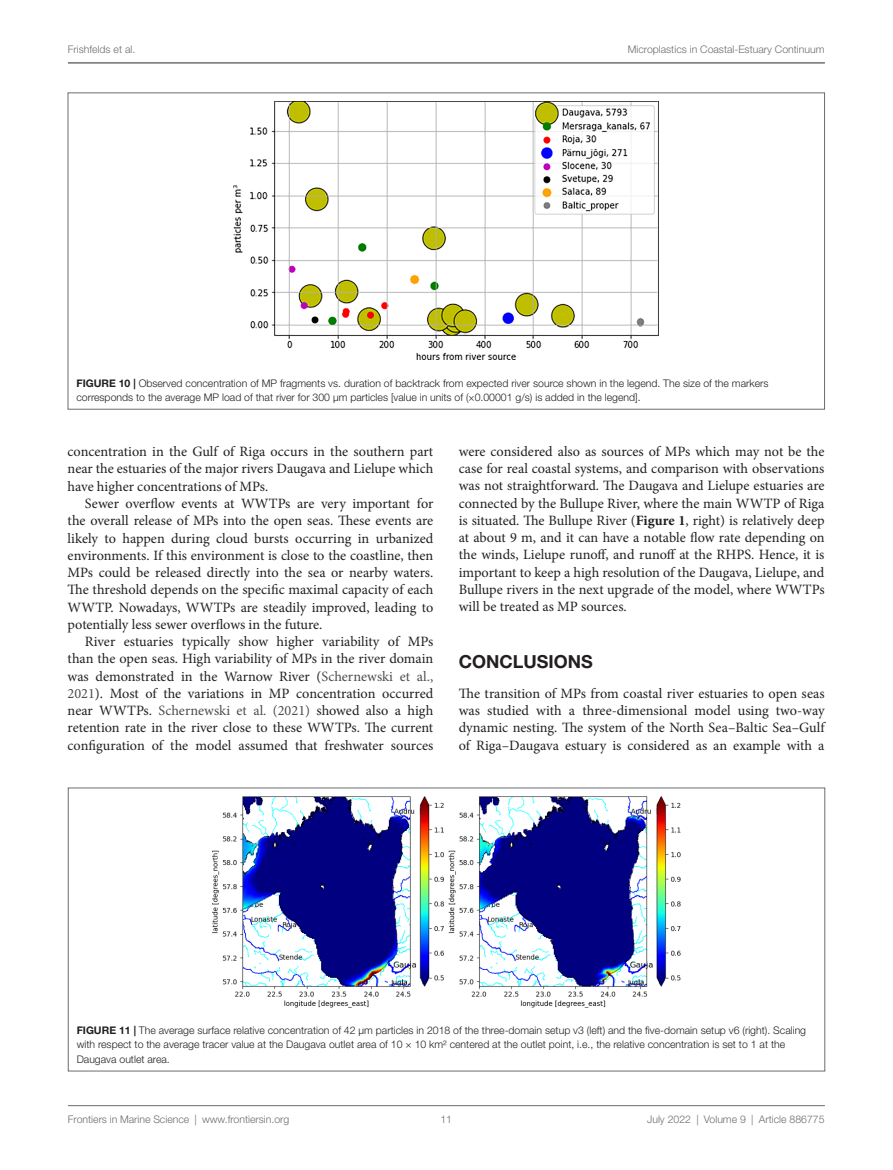
<style>
.page{position:relative;width:893px;height:1170px;background:#fff}
.page>*{position:absolute;margin:0;border:0;box-sizing:border-box;transform-origin:0 0}
.SecHeadA{font:700 18px "Helvetica Neue LT Std";color:#231f20}
.ParaIndent{font:14.25px/17.2px "Minion Pro";color:#231f20;text-align:justify}
.Para{font:14.25px/17.2px "Minion Pro";color:#231f20;text-align:justify}
.FigCaption{font:300 10.5px/14.2px "Helvetica Neue LT Std";color:#231f20}
.t1{font:300 10.5px "Helvetica Neue LT Std";color:#6c6d70}
.s1{font-weight:700}
.s2{font-family:"Minion Pro";font-weight:400}
.s3{color:#4d4d4d}
</style>
<div class="page">
<hr style="left:68px;top:1105px;width:757px;height:1px;background:#6c6d70">
<hr style="left:68px;top:63px;width:757px;height:1px;background:#6c6d70">
<img style="left:234px;top:101px;width:425px;height:258px">
<img style="left:213px;top:796px;width:467px;height:210px">
<p class="t1" style="left:68px;top:43px;width:69px">Frishfelds et al.</p>
<p class="t1" style="left:628px;top:43px;width:198px">Microplastics in Coastal-Estuary Continuum</p>
<p class="FigCaption" style="left:76px;top:375px;width:694px"><span class="s1">FIGURE 10 |</span> Observed concentration of MP fragments vs. duration of backtrack from expected river source shown in the legend. The size of the markers corresponds to the average MP load of that river for 300 μm particles [value in units of (<span class="s2">×</span>0.00001 g/s) is added in the legend].</p>
<p class="ParaIndent" style="left:68px;top:443px;width:367px">concentration in the Gulf of Riga occurs in the southern part near the estuaries of the major rivers Daugava and Lielupe which have higher concentrations of MPs.</p>
<p class="ParaIndent" style="left:68px;top:495px;width:367px;text-indent:17px">Sewer overflow events at WWTPs are very important for the overall release of MPs into the open seas. These events are likely to happen during cloud bursts occurring in urbanized environments. If this environment is close to the coastline, then MPs could be released directly into the sea or nearby waters.<br>The threshold depends on the specific maximal capacity of each WWTP. Nowadays, WWTPs are steadily improved, leading to potentially less sewer overflows in the future.</p>
<p class="ParaIndent" style="left:68px;top:633px;width:367px;text-indent:17px">River estuaries typically show higher variability of MPs than the open seas. High variability of MPs in the river domain was demonstrated in the Warnow River (<span class="s3">Schernewski et al., 2021</span>). Most of the variations in MP concentration occurred near WWTPs. <span class="s3">Schernewski et al. (2021)</span> showed also a high retention rate in the river close to these WWTPs. The current configuration of the model assumed that freshwater sources</p>
<p class="ParaIndent" style="left:459px;top:442px;width:367px">were considered also as sources of MPs which may not be the case for real coastal systems, and comparison with observations was not straightforward. The Daugava and Lielupe estuaries are connected by the Bullupe River, where the main WWTP of Riga is situated. The Bullupe River (<span class="s1">Figure 1</span>, right) is relatively deep at about 9 m, and it can have a notable flow rate depending on the winds, Lielupe runoff, and runoff at the RHPS. Hence, it is important to keep a high resolution of the Daugava, Lielupe, and Bullupe rivers in the next upgrade of the model, where WWTPs will be treated as MP sources.</p>
<p class="SecHeadA" style="left:459px;top:650px;width:136px">CONCLUSIONS</p>
<p class="Para" style="left:459px;top:684px;width:367px">The transition of MPs from coastal river estuaries to open seas was studied with a three-dimensional model using two-way dynamic nesting. The system of the North Sea–Baltic Sea–Gulf of Riga–Daugava estuary is considered as an example with a</p>
<p class="FigCaption" style="left:77px;top:1022px;width:731px"><span class="s1">FIGURE 11 |</span> The average surface relative concentration of 42 μm particles in 2018 of the three-domain setup v3 (left) and the five-domain setup v6 (right). Scaling with respect to the average tracer value at the Daugava outlet area of 10 × 10 km² centered at the outlet point, i.e., the relative concentration is set to 1 at the<br>Daugava outlet area.</p>
<p class="t1" style="left:68px;top:1112px;width:223px">Frontiers in Marine Science | www.frontiersin.org</p>
<p class="t1" style="left:440px;top:1112px;width:13px">11</p>
<p class="t1" style="left:647px;top:1112px;width:179px">July 2022 | Volume 9 | Article 886775</p>
</div>
